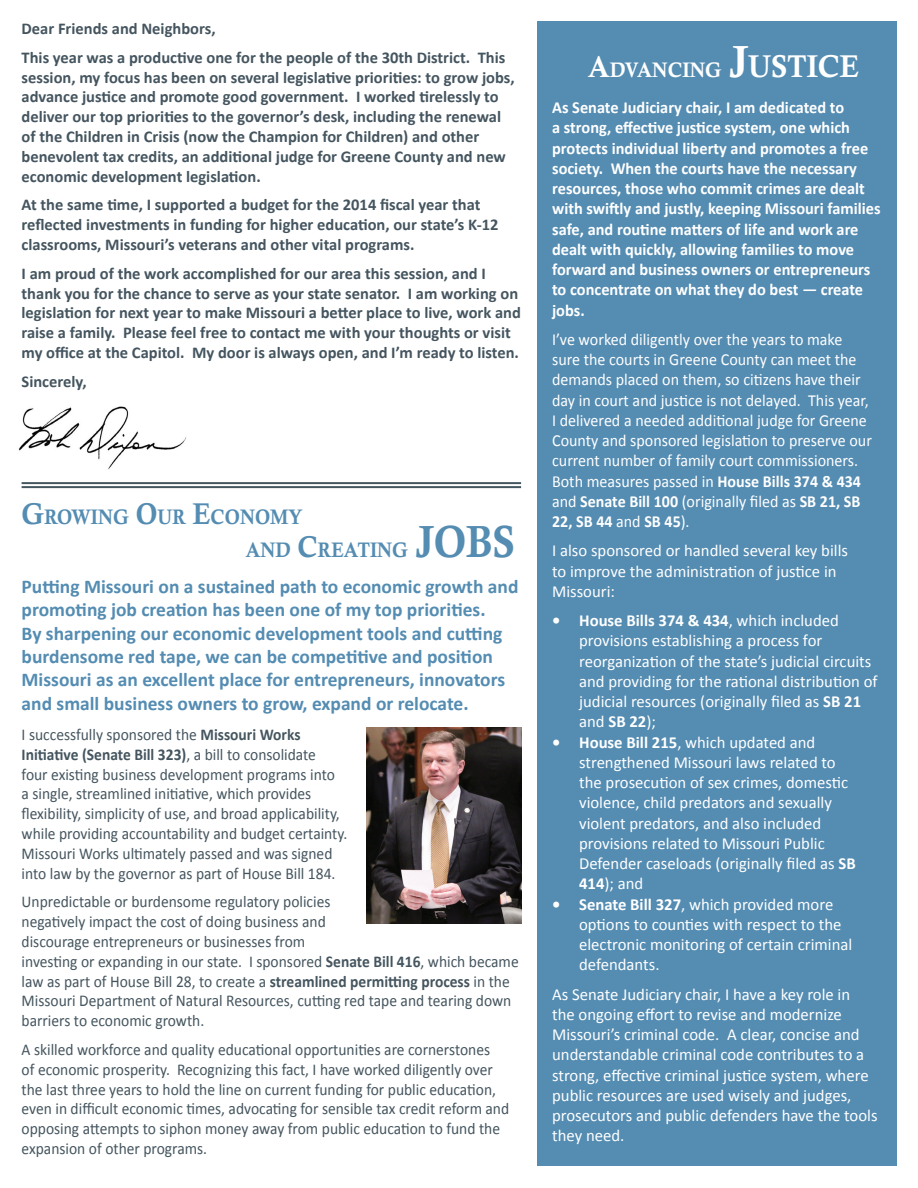
<style>
.page{position:relative;width:918px;height:1188px;background:#fff}
.page>*{position:absolute;margin:0;border:0;box-sizing:border-box;transform-origin:0 0}
.t1{font:21px "Calis MT Bol";color:#548cb2;scale:.89 1}
.t2{font:21px "Calis MT Bol";color:#fff;scale:.92 1}
.t3{font:700 19.5px/23.4px "Calibri";color:#548cb2}
.t4{font:16.8px/20.2px "Calibri";color:#fff}
.t5{font:700 16.8px/20.2px "Calibri";color:#fff}
.t6{font:16.8px/20.2px "Calibri";color:#fff;scale:.95 1}
.t7{font:16.5px/19.8px "Calibri";color:#45555f;scale:.94 1}
.t8{font:700 16.5px/19.8px "Calibri";color:#45555f}
.s1{font-size:30px}
.s2{font-size:45px}
.s3{font-weight:700}
.s4{font-size:31.5px}
</style>
<div class="page">
<div style="left:537px;top:22px;width:359px;height:1144px;background:#548cb2"></div>
<img style="left:19px;top:406px;width:167px;height:64px">
<img style="left:366px;top:728px;width:155px;height:195px">
<hr style="left:22px;top:482px;width:499px;height:2px;background:#45575e">
<hr style="left:22px;top:486px;width:499px;height:2px;background:#45575e">
<p class="t8" style="left:22px;top:19px;width:195px">Dear Friends and Neighbors,</p>
<p class="t8" style="left:22px;top:47px;width:495px">This year was a productive one for the people of the 30th District. This session, my focus has been on several legislative priorities: to grow jobs, advance justice and promote good government. I worked tirelessly to deliver our top priorities to the governor’s desk, including the renewal of the Children in Crisis (now the Champion for Children) and other benevolent tax credits, an additional judge for Greene County and new economic development legislation.</p>
<p class="t8" style="left:22px;top:195px;width:479px">At the same time, I supported a budget for the 2014 fiscal year that reflected investments in funding for higher education, our state’s K-12 classrooms, Missouri’s veterans and other vital programs.</p>
<p class="t8" style="left:22px;top:263px;width:501px">I am proud of the work accomplished for our area this session, and I thank you for the chance to serve as your state senator. I am working on legislation for next year to make Missouri a better place to live, work and raise a family. Please feel free to contact me with your thoughts or visit my office at the Capitol. My door is always open, and I’m ready to listen.</p>
<p class="t8" style="left:22px;top:371px;width:67px">Sincerely,</p>
<p class="t1" style="left:22px;top:505px;width:317px"><span class="s1">G</span>ROWING <span class="s1">O</span>UR <span class="s1">E</span>CONOMY</p>
<p class="t1" style="left:246px;top:538px;width:304px">AND <span class="s1">C</span>REATING <span class="s2">Jobs</span></p>
<p class="t3" style="left:22px;top:575px;width:498px">Putting Missouri on a sustained path to economic growth and promoting job creation has been one of my top priorities.<br>By sharpening our economic development tools and cutting burdensome red tape, we can be competitive and position Missouri as an excellent place for entrepreneurs, innovators and small business owners to grow, expand or relocate.</p>
<p class="t7" style="left:22px;top:725px;width:348px">I successfully sponsored the <span class="s3">Missouri Works Initiative (Senate Bill 323)</span>, a bill to consolidate<br>four existing business development programs into<br>a single, streamlined initiative, which provides flexibility, simplicity of use, and broad applicability, while providing accountability and budget certainty.<br>Missouri Works ultimately passed and was signed into law by the governor as part of House Bill 184.</p>
<p class="t7" style="left:22px;top:892px;width:530px">Unpredictable or burdensome regulatory policies<br>negatively impact the cost of doing business and<br>discourage entrepreneurs or businesses from<br>investing or expanding in our state. I sponsored <span class="s3">Senate Bill 416</span>, which became law as part of House Bill 28, to create a <span class="s3">streamlined permitting process</span> in the Missouri Department of Natural Resources, cutting red tape and tearing down barriers to economic growth.</p>
<p class="t7" style="left:22px;top:1040px;width:520px">A skilled workforce and quality educational opportunities are cornerstones<br>of economic prosperity. Recognizing this fact, I have worked diligently over the last three years to hold the line on current funding for public education, even in difficult economic times, advocating for sensible tax credit reform and opposing attempts to siphon money away from public education to fund the expansion of other programs.</p>
<p class="t2" style="left:588px;top:58px;width:296px"><span class="s1">A</span>DVANCING <span class="s2">J</span><span class="s4">USTICE</span></p>
<p class="t5" style="left:552px;top:97px;width:330px">As Senate Judiciary chair, I am dedicated to<br>a strong, effective justice system, one which protects individual liberty and promotes a free society. When the courts have the necessary resources, those who commit crimes are dealt with swiftly and justly, keeping Missouri families safe, and routine matters of life and work are dealt with quickly, allowing families to move forward and business owners or entrepreneurs to concentrate on what they do best — create jobs.</p>
<p class="t6" style="left:552px;top:329px;width:338px">I’ve worked diligently over the years to make sure the courts in Greene County can meet the demands placed on them, so citizens have their day in court and justice is not delayed. This year, I delivered a needed additional judge for Greene County and sponsored legislation to preserve our current number of family court commissioners.<br>Both measures passed in <span class="s3">House Bills 374 &amp; 434 </span>and <span class="s3">Senate Bill 100</span> (originally filed as <span class="s3">SB 21, SB 22, SB 44</span> and <span class="s3">SB 45</span>).</p>
<p class="t4" style="left:552px;top:541px;width:297px">I also sponsored or handled several key bills to improve the administration of justice in<br>Missouri:</p>
<p class="t4" style="left:579px;top:611px;width:300px;text-indent:-27px"><span class="s3">• House Bills 374 &amp; 434</span>, which included provisions establishing a process for reorganization of the state’s judicial circuits and providing for the rational distribution of judicial resources (originally filed as <span class="s3">SB 21 </span>and <span class="s3">SB 22</span>);</p>
<p class="t4" style="left:579px;top:732px;width:278px;text-indent:-27px"><span class="s3">• House Bill 215</span>, which updated and strengthened Missouri laws related to the prosecution of sex crimes, domestic violence, child predators and sexually violent predators, and also included provisions related to Missouri Public Defender caseloads (originally filed as <span class="s3">SB 414</span>); and</p>
<p class="t4" style="left:579px;top:894px;width:275px;text-indent:-27px"><span class="s3">• Senate Bill 327</span>, which provided more options to counties with respect to the electronic monitoring of certain criminal defendants.</p>
<p class="t4" style="left:552px;top:984px;width:327px">As Senate Judiciary chair, I have a key role in<br>the ongoing effort to revise and modernize Missouri’s criminal code. A clear, concise and understandable criminal code contributes to a strong, effective criminal justice system, where public resources are used wisely and judges, prosecutors and public defenders have the tools they need.</p>
</div>
